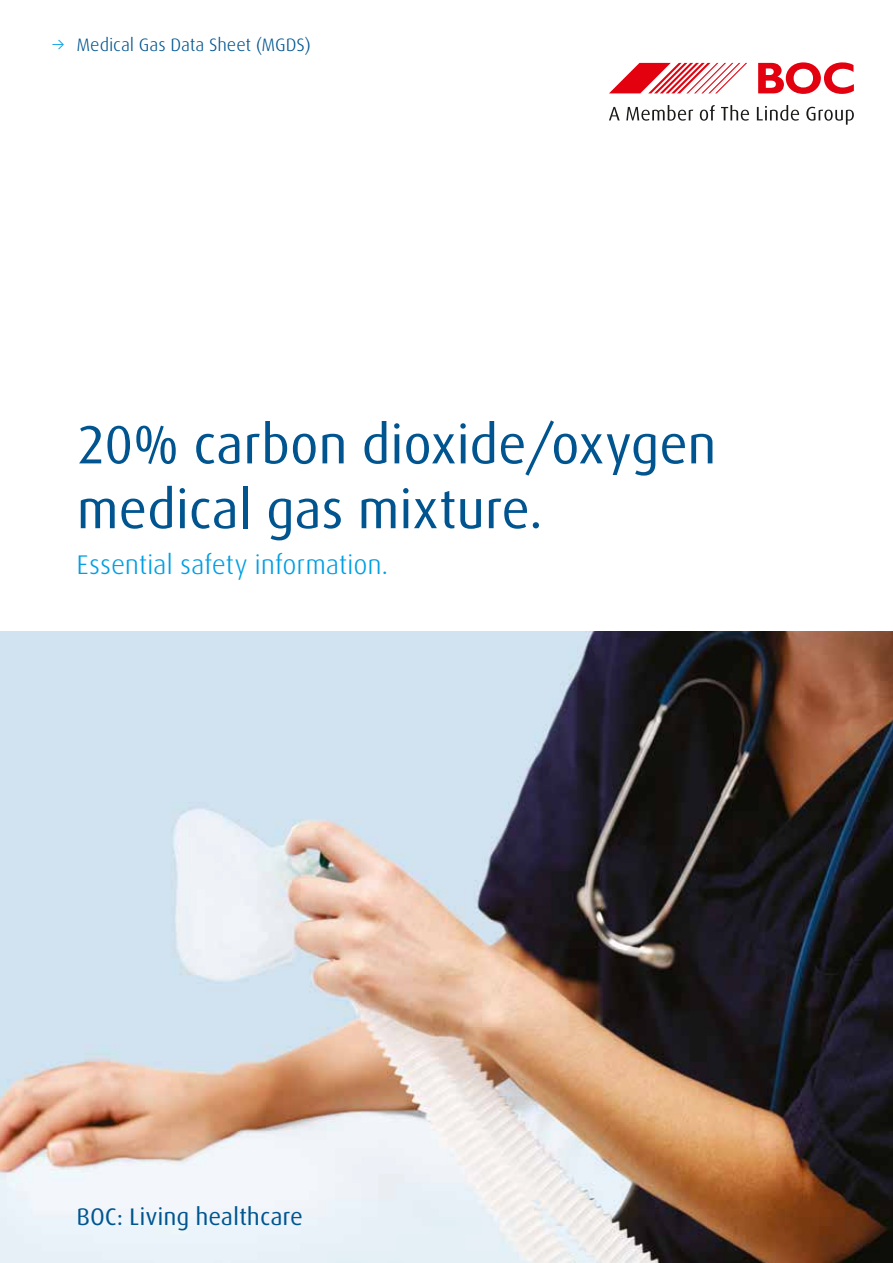
<style>
.page{position:relative;width:893px;height:1263px;background:#fff}
.page>*{position:absolute;margin:0;border:0;box-sizing:border-box;transform-origin:0 0}
.t1{font:54px/64.8px "Linde Dax Global";letter-spacing:-.015em;color:#005590}
.t2{font:300 27px "Linde Dax Global";letter-spacing:-.01em;color:#009ee3}
.t3{font:24px "Linde Dax Global";letter-spacing:-.005em;color:#005590}
.t4{font:300 18px "Linde Dax Global";letter-spacing:-.005em;color:#005590}
.s1{color:#009ee3}
</style>
<div class="page">
<img style="left:0;top:631px;width:893px;height:632px">
<svg style="left:609px;top:63px;width:138px;height:30px"></svg>
<svg style="left:609px;top:107px;width:11px;height:13px"></svg>
<svg style="left:626px;top:105px;width:67px;height:16px"></svg>
<svg style="left:700px;top:105px;width:15px;height:16px"></svg>
<svg style="left:721px;top:105px;width:28px;height:16px"></svg>
<svg style="left:757px;top:105px;width:42px;height:16px"></svg>
<svg style="left:806px;top:107px;width:48px;height:18px"></svg>
<svg style="left:758px;top:62px;width:96px;height:32px"></svg>
<p class="t4" style="left:51px;top:34px;width:262px"><span class="s1">→</span> Medical Gas Data Sheet (MGDS)</p>
<p class="t1" style="left:77px;top:412px;width:642px">20% carbon dioxide/oxygen medical gas mixture.</p>
<p class="t2" style="left:77px;top:549px;width:313px">Essential safety information.</p>
<p class="t3" style="left:77px;top:1202px;width:228px">BOC: Living healthcare</p>
</div>
